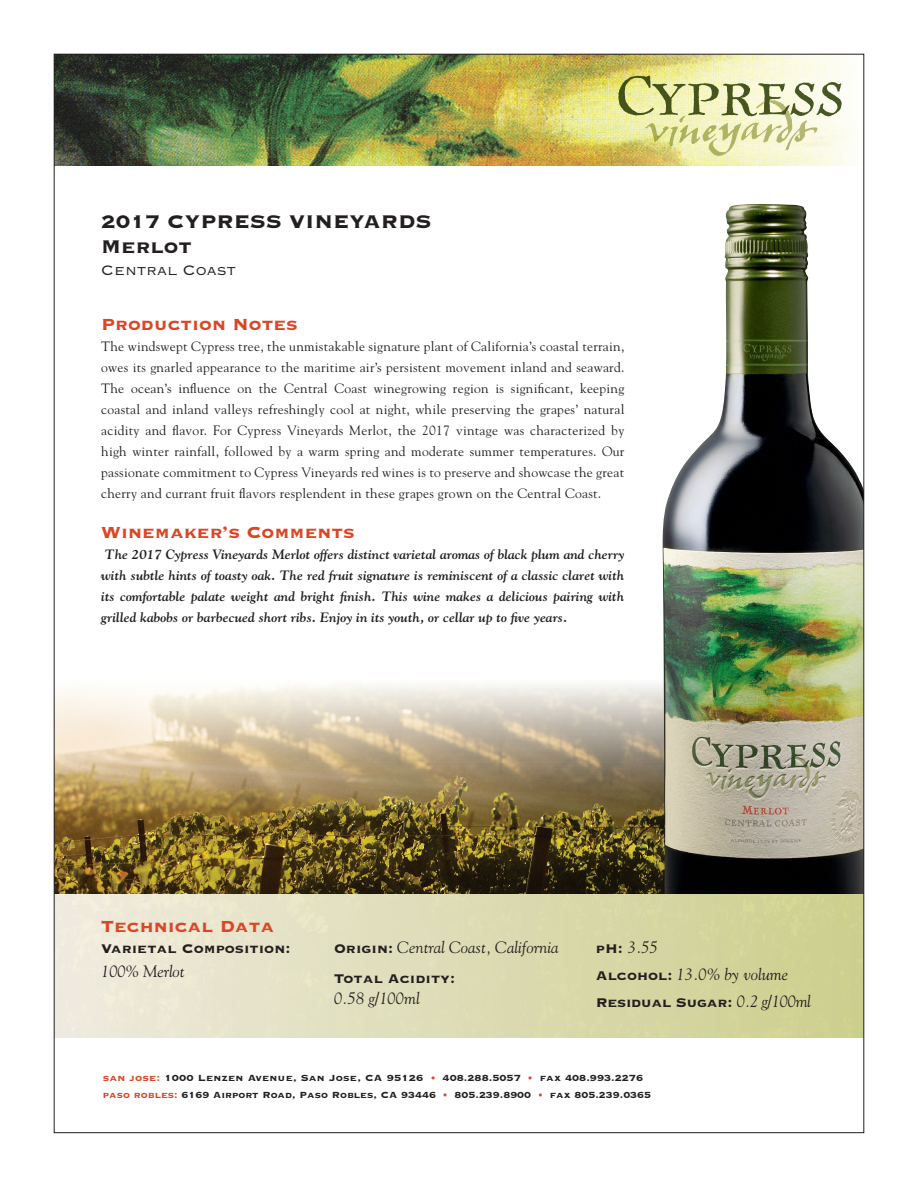
<style>
.page{position:relative;width:918px;height:1188px;background:#fff}
.page>*{position:absolute;margin:0;border:0;box-sizing:border-box;transform-origin:0 0}
.t1{font:24px/25.2px "Copperplate Thirty Three BC";color:#231f20}
.t2{font:21px "Copperplate Thirty Three BC";color:#da4626}
.t3{font:18px "Copperplate Thirty Two BC";color:#231f20}
.t4{font:italic 16.5px/27px "Goudy";color:#231f20}
.t5{font:16.5px "Copperplate Thirty Three BC";color:#231f20}
.t6{font:16.5px "Copperplate Thirty Three BC";letter-spacing:-.02em;color:#231f20}
.t7{font:13.5px/21px "Goudy";letter-spacing:.02em;color:#231f20;text-align:justify}
.t8{font:italic 700 13.5px/21px "Goudy";color:#231f20;text-align:justify}
.t9{font:11.7px/16.5px "Copperplate Thirty Three BC";color:#231f20}
.s1{font-family:"Copperplate Thirty Three BC";font-style:normal}
.s2{font-family:"Goudy";font-style:italic}
.s3{color:#da4626}
</style>
<div class="page">
<img style="left:56px;top:684px;width:607px;height:210px">
<img style="left:663px;top:204px;width:199px;height:690px">
<div style="left:54px;top:894px;width:810px;height:146px;background:linear-gradient(to right,#f0ece0,#cccf8e)"></div>
<img style="left:56px;top:56px;width:799px;height:110px">
<div style="left:39px;top:1039px;width:834px;height:100px;background:#fff"></div>
<svg style="left:618px;top:75px;width:224px;height:81px"></svg>
<h1 class="t1" style="left:101px;top:209px;width:332px">2017 CYPRESS VINEYARDS<br>Merlot</h1>
<h3 class="t3" style="left:101px;top:261px;width:136px">Central Coast</h3>
<h2 class="t2" style="left:101px;top:314px;width:198px">Production Notes</h2>
<p class="t7" style="left:101px;top:335px;width:525px">The windswept Cypress tree, the unmistakable signature plant of California’s coastal terrain, owes its gnarled appearance to the maritime air’s persistent movement inland and seaward.<br>The ocean’s influence on the Central Coast winegrowing region is significant, keeping coastal and inland valleys refreshingly cool at night, while preserving the grapes’ natural acidity and flavor. For Cypress Vineyards Merlot, the 2017 vintage was characterized by high winter rainfall, followed by a warm spring and moderate summer temperatures. Our passionate commitment to Cypress Vineyards red wines is to preserve and showcase the great cherry and currant fruit flavors resplendent in these grapes grown on the Central Coast.</p>
<h2 class="t2" style="left:101px;top:522px;width:255px">Winemaker’s Comments</h2>
<p class="t8" style="left:101px;top:544px;width:525px">The 2017 Cypress Vineyards Merlot offers distinct varietal aromas of black plum and cherry with subtle hints of toasty oak. The red fruit signature is reminiscent of a classic claret with its comfortable palate weight and bright finish. This wine makes a delicious pairing with grilled kabobs or barbecued short ribs. Enjoy in its youth, or cellar up to five years.</p>
<h2 class="t2" style="left:101px;top:916px;width:175px">Technical Data</h2>
<p class="t5" style="left:101px;top:941px;width:191px">Varietal Composition:</p>
<p class="t4" style="left:101px;top:957px;width:85px">100% Merlot</p>
<p class="t4" style="left:334px;top:934px;width:226px"><span class="s1">Origin:</span> Central Coast, California</p>
<p class="t5" style="left:334px;top:971px;width:123px">Total Acidity:</p>
<p class="t4" style="left:334px;top:985px;width:87px">0.58 g/100ml</p>
<p class="t4" style="left:596px;top:934px;width:194px"><span class="s1">pH:</span> 3.55<br><span class="s1">Alcohol:</span> 13.0% by volume</p>
<p class="t6" style="left:596px;top:995px;width:217px">Residual Sugar: <span class="s2">0.2 g/100ml</span></p>
<p class="t9" style="left:103px;top:1070px;width:550px"><span class="s3">san jose:</span> 1000 Lenzen Avenue, San Jose, CA 95126 <span class="s3">•</span> 408.288.5057 <span class="s3">•</span> fax 408.993.2276 <span class="s3">paso robles:</span> 6169 Airport Road, Paso Robles, CA 93446 <span class="s3">•</span> 805.239.8900 <span class="s3">•</span> fax 805.239.0365</p>
</div>
